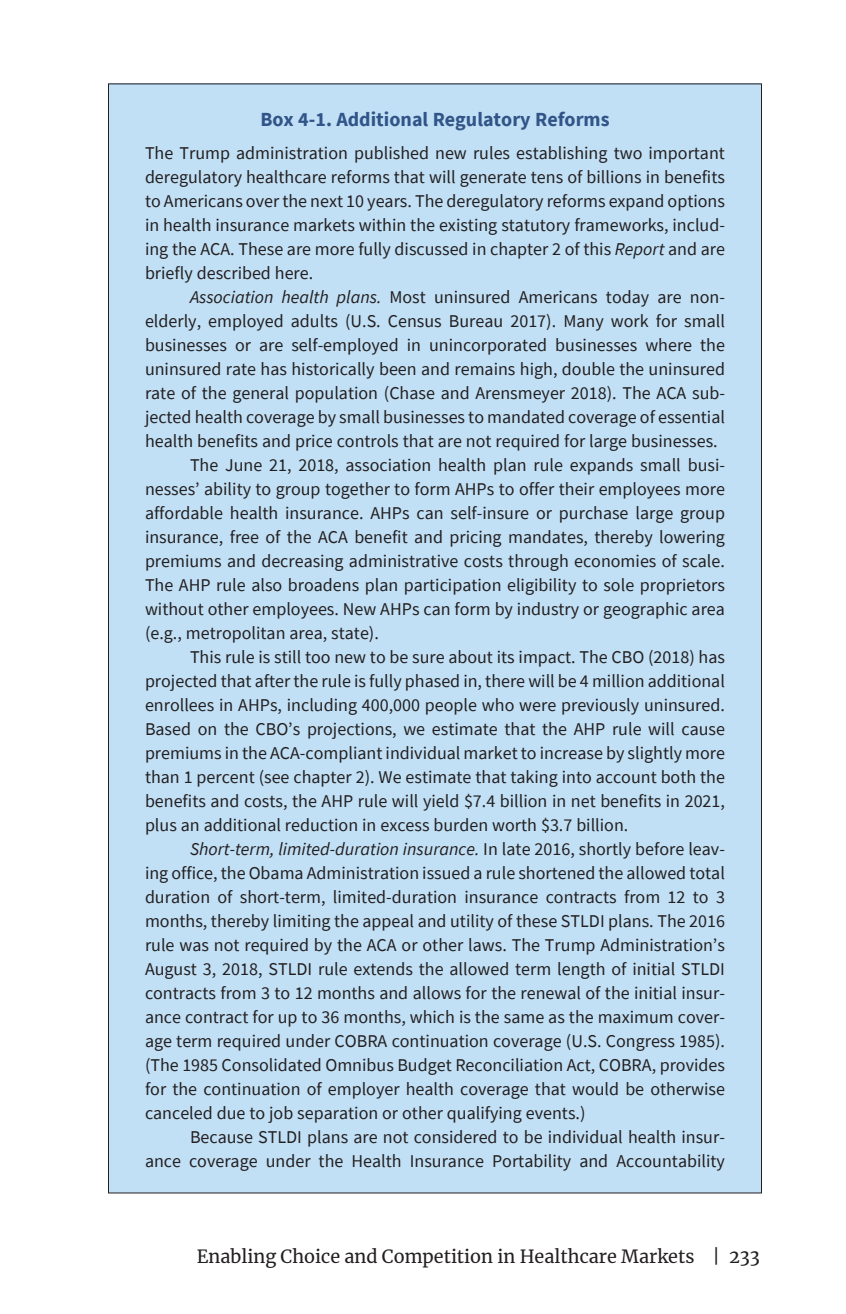
<style>
.page{position:relative;width:846px;height:1314px;background:#fff}
.page>*{position:absolute;margin:0;border:0;box-sizing:border-box;transform-origin:0 0}
.ERP_Box_Heading{font:700 20px "Source Sans Pro";color:#315588}
.ERP_Box_Text{font:18px/24px "Source Sans Pro";color:#231f20;text-align:justify}
.ERP_Box_Text_No_Inde{font:18px/24px "Source Sans Pro";color:#231f20;text-align:justify}
.t1{font:18px "Merriweather";color:#231f20}
.s1{font-style:italic}
</style>
<div class="page">
<div style="left:108px;top:84px;width:654px;height:1109px;background:#c1e0f5"></div>
<p class="ERP_Box_Heading" style="left:260px;top:106px;width:351px">Box 4-1. Additional Regulatory Reforms</p>
<p class="ERP_Box_Text_No_Inde" style="left:145px;top:141px;width:582px">The Trump administration published new rules establishing two important deregulatory healthcare reforms that will generate tens of billions in benefits to Americans over the next 10 years. The deregulatory reforms expand options in health insurance markets within the existing statutory frameworks, includ&shy;ing the ACA. These are more fully discussed in chapter 2 of this <span class="s1">Report</span> and are briefly described here.</p>
<p class="ERP_Box_Text" style="left:145px;top:285px;width:582px;text-indent:45px"><span class="s1">Association health plans.</span> Most uninsured Americans today are non&shy;elderly, employed adults (U.S. Census Bureau 2017). Many work for small businesses or are self-employed in unincorporated businesses where the uninsured rate has historically been and remains high, double the uninsured rate of the general population (Chase and Arensmeyer 2018). The ACA sub&shy;jected health coverage by small businesses to mandated coverage of essential health benefits and price controls that are not required for large businesses.</p>
<p class="ERP_Box_Text" style="left:145px;top:453px;width:582px;text-indent:45px">The June 21, 2018, association health plan rule expands small busi&shy;nesses’ ability to group together to form AHPs to offer their employees more affordable health insurance. AHPs can self-insure or purchase large group insurance, free of the ACA benefit and pricing mandates, thereby lowering premiums and decreasing administrative costs through economies of scale.<br>The AHP rule also broadens plan participation eligibility to sole proprietors without other employees. New AHPs can form by industry or geographic area (e.g., metropolitan area, state).</p>
<p class="ERP_Box_Text" style="left:145px;top:645px;width:582px;text-indent:45px">This rule is still too new to be sure about its impact. The CBO (2018) has projected that after the rule is fully phased in, there will be 4 million additional enrollees in AHPs, including 400,000 people who were previously uninsured.<br>Based on the CBO’s projections, we estimate that the AHP rule will cause premiums in the ACA-compliant individual market to increase by slightly more than 1 percent (see chapter 2). We estimate that taking into account both the benefits and costs, the AHP rule will yield $7.4 billion in net benefits in 2021, plus an additional reduction in excess burden worth $3.7 billion.</p>
<p class="ERP_Box_Text" style="left:145px;top:837px;width:582px;text-indent:45px"><span class="s1">Short-term, limited-duration insurance.</span> In late 2016, shortly before leav&shy;ing office, the Obama Administration issued a rule shortened the allowed total duration of short-term, limited-duration insurance contracts from 12 to 3 months, thereby limiting the appeal and utility of these STLDI plans. The 2016 rule was not required by the ACA or other laws. The Trump Administration’s August 3, 2018, STLDI rule extends the allowed term length of initial STLDI contracts from 3 to 12 months and allows for the renewal of the initial insur&shy;ance contract for up to 36 months, which is the same as the maximum cover&shy;age term required under COBRA continuation coverage (U.S. Congress 1985). (The 1985 Consolidated Omnibus Budget Reconciliation Act, COBRA, provides for the continuation of employer health coverage that would be otherwise canceled due to job separation or other qualifying events.)</p>
<p class="ERP_Box_Text" style="left:145px;top:1125px;width:581px;text-align:right">Because STLDI plans are not considered to be individual health insur-<br>ance coverage under the Health Insurance Portability and Accountability</p>
<p class="t1" style="left:197px;top:1244px;width:565px">Enabling Choice and Competition in Healthcare Markets | 233</p>
</div>
